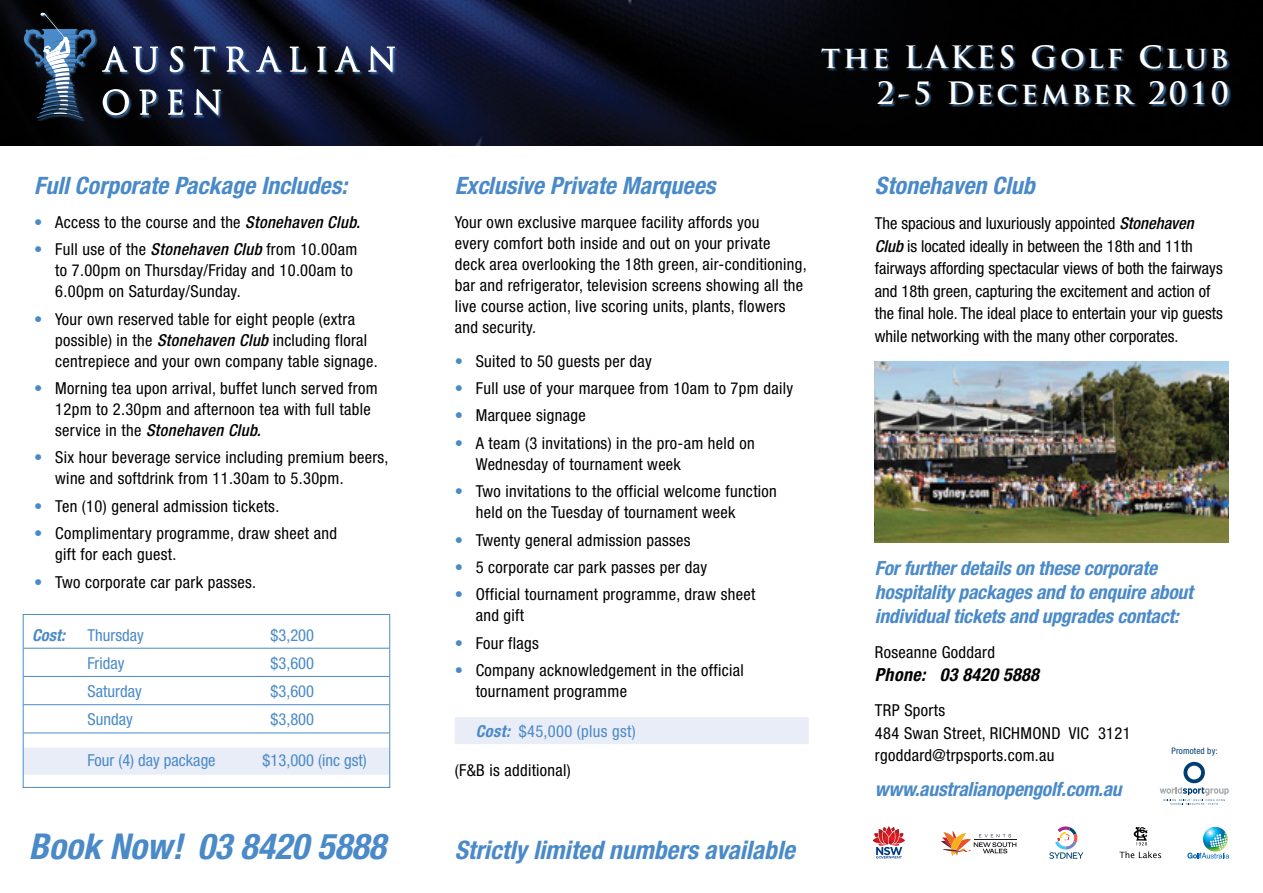
<style>
.page{position:relative;width:1263px;height:893px;background:#fff}
.page>*{position:absolute;margin:0;border:0;box-sizing:border-box;transform-origin:0 0}
.t1{font:italic 700 condensed 35.7px "Helvetica Neue";color:#4a8ac8}
.t2{font:700 30px/36px "Trajan Pro";letter-spacing:.1em;color:#fff;text-align:right}
.t3{font:italic 700 condensed 25.5px "Helvetica Neue";color:#4a8ac8}
.t4{font:italic 700 condensed 24px "Helvetica Neue";color:#4a8ac8}
.t5{font:italic 700 condensed 19.5px/24px "Helvetica Neue";letter-spacing:-.01em;color:#4a8ac8}
.t6{font:italic 700 condensed 18px "Helvetica Neue";letter-spacing:.02em;color:#000}
.t7{font:condensed 16.5px/21px "Helvetica Neue";letter-spacing:.02em;color:#000}
.t8{font:condensed 16.5px/22.5px "Helvetica Neue";color:#000}
.t9{font:condensed 16.5px "Helvetica Neue";color:#4a8ac8}
.t10{font:condensed 16.5px "Helvetica Neue";letter-spacing:.02em;color:#4a8ac8}
.t11{font:italic 700 condensed 16.5px "Helvetica Neue";color:#4a8ac8}
.t12{font:condensed 9px "Helvetica Neue";letter-spacing:.02em;color:#003d71}
.s1{color:#4a8ac8}
.s2{font-weight:500;font-style:italic}
.s3{font-weight:700;font-style:italic}
</style>
<div class="page">
<img style="left:0;top:0;width:1263px;height:145px">
<div style="left:822px;top:45px;width:408px;height:62px;background:#4a8ac8;opacity:.75"></div>
<hr style="left:24px;top:648px;width:365px;height:1px;background:#4a8ac8">
<hr style="left:24px;top:676px;width:365px;height:1px;background:#4a8ac8">
<hr style="left:24px;top:704px;width:365px;height:1px;background:#4a8ac8">
<hr style="left:24px;top:733px;width:365px;height:1px;background:#4a8ac8">
<div style="left:24px;top:748px;width:365px;height:27px;background:#e9edf7"></div>
<div style="left:23px;top:614px;width:367px;height:174px;border:1px solid #4a8ac8"></div>
<div style="left:24px;top:13px;width:374px;height:108px;background:#4a8ac8;opacity:.75"></div>
<svg style="left:102px;top:46px;width:25px;height:26px"></svg>
<svg style="left:133px;top:47px;width:25px;height:25px"></svg>
<svg style="left:170px;top:46px;width:13px;height:26px"></svg>
<svg style="left:194px;top:46px;width:21px;height:26px"></svg>
<svg style="left:226px;top:47px;width:23px;height:25px"></svg>
<svg style="left:256px;top:46px;width:25px;height:26px"></svg>
<svg style="left:290px;top:47px;width:16px;height:25px"></svg>
<svg style="left:317px;top:47px;width:9px;height:25px"></svg>
<svg style="left:335px;top:46px;width:25px;height:26px"></svg>
<svg style="left:368px;top:46px;width:27px;height:26px"></svg>
<svg style="left:103px;top:89px;width:26px;height:26px"></svg>
<svg style="left:139px;top:90px;width:17px;height:25px"></svg>
<svg style="left:168px;top:89px;width:15px;height:26px"></svg>
<svg style="left:194px;top:89px;width:27px;height:26px"></svg>
<svg style="left:24px;top:13px;width:71px;height:105px;background:#2f4053"></svg>
<div style="left:455px;top:717px;width:354px;height:27px;background:#e9edf7"></div>
<img style="left:875px;top:361px;width:354px;height:182px">
<svg style="left:941px;top:831px;width:75px;height:25px"></svg>
<svg style="left:1119px;top:851px;width:42px;height:7px"></svg>
<svg style="left:1133px;top:827px;width:14px;height:18px"></svg>
<svg style="left:873px;top:826px;width:32px;height:32px"></svg>
<svg style="left:1187px;top:827px;width:42px;height:31px"></svg>
<svg style="left:1159px;top:762px;width:70px;height:43px"></svg>
<svg style="left:1049px;top:826px;width:34px;height:33px"></svg>
<h2 class="t2" style="left:821px;top:39px;width:409px">the LAKES Golf Club<br>2-5 December 2010</h2>
<h3 class="t4" style="left:34px;top:171px;width:314px">Full Corporate Package Includes:</h3>
<p class="t7" style="left:34px;top:211px;width:327px"><span class="s1">•</span> Access to the course and the <span class="s2">Stonehaven Club.</span></p>
<p class="t7" style="left:55px;top:239px;width:303px;text-indent:-21px"><span class="s1">•</span> Full use of the <span class="s2">Stonehaven Club</span> from 10.00am to 7.00pm on Thursday/Friday and 10.00am to<br>6.00pm on Saturday/Sunday.</p>
<p class="t7" style="left:55px;top:308px;width:324px;text-indent:-21px"><span class="s1">•</span> Your own reserved table for eight people (extra possible) in the <span class="s2">Stonehaven Club</span> including floral centrepiece and your own company table signage.</p>
<p class="t7" style="left:55px;top:378px;width:324px;text-indent:-21px"><span class="s1">•</span> Morning tea upon arrival, buffet lunch served from<br>12pm to 2.30pm and afternoon tea with full table service in the <span class="s2">Stonehaven Club.</span></p>
<p class="t7" style="left:55px;top:447px;width:335px;text-indent:-21px"><span class="s1">•</span> Six hour beverage service including premium beers, wine and softdrink from 11.30am to 5.30pm.</p>
<p class="t7" style="left:34px;top:495px;width:247px"><span class="s1">•</span> Ten (10) general admission tickets.</p>
<p class="t7" style="left:55px;top:523px;width:283px;text-indent:-21px"><span class="s1">•</span> Complimentary programme, draw sheet and gift for each guest.</p>
<p class="t7" style="left:34px;top:571px;width:223px"><span class="s1">•</span> Two corporate car park passes.</p>
<p class="t11" style="left:32px;top:625px;width:34px">Cost:</p>
<p class="t9" style="left:88px;top:625px;width:58px">Thursday</p>
<p class="t9" style="left:271px;top:625px;width:45px">$3,200</p>
<p class="t9" style="left:88px;top:653px;width:38px">Friday</p>
<p class="t9" style="left:271px;top:653px;width:45px">$3,600</p>
<p class="t9" style="left:88px;top:682px;width:56px">Saturday</p>
<p class="t9" style="left:271px;top:682px;width:45px">$3,600</p>
<p class="t9" style="left:88px;top:710px;width:47px">Sunday</p>
<p class="t9" style="left:271px;top:710px;width:45px">$3,800</p>
<p class="t9" style="left:88px;top:751px;width:130px">Four (4) day package</p>
<p class="t9" style="left:263px;top:751px;width:106px">$13,000 (inc gst)</p>
<h3 class="t4" style="left:455px;top:171px;width:262px">Exclusive Private Marquees</h3>
<p class="t7" style="left:455px;top:211px;width:354px">Your own exclusive marquee facility affords you<br>every comfort both inside and out on your private<br>deck area overlooking the 18th green, air-conditioning, bar and refrigerator, television screens showing all the live course action, live scoring units, plants, flowers and security.</p>
<p class="t7" style="left:455px;top:350px;width:199px"><span class="s1">•</span> Suited to 50 guests per day</p>
<p class="t7" style="left:455px;top:378px;width:340px"><span class="s1">•</span> Full use of your marquee from 10am to 7pm daily</p>
<p class="t7" style="left:455px;top:405px;width:133px"><span class="s1">•</span> Marquee signage</p>
<p class="t7" style="left:476px;top:432px;width:281px;text-indent:-21px"><span class="s1">•</span> A team (3 invitations) in the pro-am held on<br>Wednesday of tournament week</p>
<p class="t7" style="left:476px;top:481px;width:303px;text-indent:-21px"><span class="s1">•</span> Two invitations to the official welcome function held on the Tuesday of tournament week</p>
<p class="t7" style="left:455px;top:529px;width:237px"><span class="s1">•</span> Twenty general admission passes</p>
<p class="t7" style="left:455px;top:556px;width:254px"><span class="s1">•</span> 5 corporate car park passes per day</p>
<p class="t7" style="left:476px;top:584px;width:281px;text-indent:-21px"><span class="s1">•</span> Official tournament programme, draw sheet and gift</p>
<p class="t7" style="left:455px;top:632px;width:86px"><span class="s1">•</span> Four flags</p>
<p class="t7" style="left:476px;top:660px;width:270px;text-indent:-21px"><span class="s1">•</span> Company acknowledgement in the official tournament programme</p>
<p class="t10" style="left:476px;top:721px;width:162px"><span class="s3">Cost:</span> $45,000 (plus gst)</p>
<p class="t7" style="left:455px;top:760px;width:118px">(F&amp;B is additional)</p>
<h1 class="t1" style="left:29px;top:825px;width:358px">Book Now! 03 8420 5888</h1>
<h3 class="t3" style="left:455px;top:834px;width:342px">Strictly limited numbers available</h3>
<h3 class="t4" style="left:875px;top:171px;width:161px">Stonehaven Club</h3>
<p class="t8" style="left:875px;top:212px;width:349px">The spacious and luxuriously appointed <span class="s2">Stonehaven Club</span> is located ideally in between the 18th and 11th fairways affording spectacular views of both the fairways and 18th green, capturing the excitement and action of the final hole. The ideal place to entertain your vip guests while networking with the many other corporates.</p>
<p class="t5" style="left:875px;top:556px;width:319px">For further details on these corporate hospitality packages and to enquire about individual tickets and upgrades contact:</p>
<p class="t7" style="left:875px;top:642px;width:122px">Roseanne Goddard</p>
<p class="t6" style="left:875px;top:663px;width:165px">Phone: 03 8420 5888</p>
<p class="t7" style="left:875px;top:699px;width:257px;line-height:22.5px">TRP Sports<br>484 Swan Street, RICHMOND VIC 3121 rgoddard@trpsports.com.au</p>
<p class="t5" style="left:875px;top:777px;width:248px">www.australianopengolf.com.au</p>
<p class="t12" style="left:1171px;top:745px;width:48px">Promoted by:</p>
</div>
